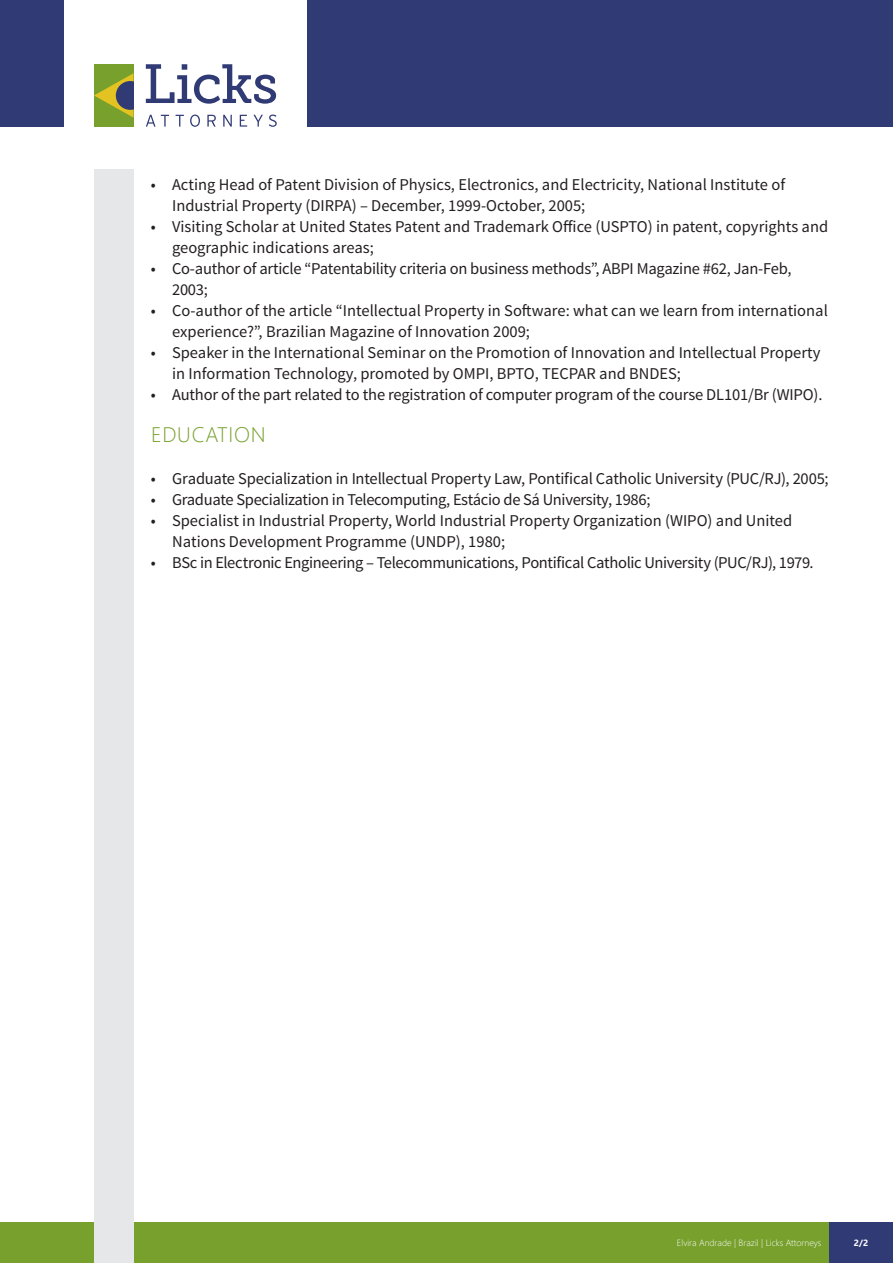
<style>
.page{position:relative;width:893px;height:1263px;background:#fff}
.page>*{position:absolute;margin:0;border:0;box-sizing:border-box;transform-origin:0 0}
.t1{font:300 21px "Segoe UI";letter-spacing:.035em;color:#77a02d}
.t2{font:16.5px/21px "Source Sans Pro";color:#231f20}
.t3{font:16.5px "Source Sans Pro";letter-spacing:-.025em;color:#231f20}
.t4{font:16.5px "Source Sans Pro";letter-spacing:-.02em;color:#231f20}
.t5{font:300 9px "Segoe UI";color:#fff}
.t6{font:700 9px "Segoe UI";color:#fff}
</style>
<div class="page">
<div style="left:0;top:1222px;width:893px;height:41px;background:#77a02d"></div>
<div style="left:829px;top:1222px;width:64px;height:41px;background:#303a74"></div>
<div style="left:0;top:0;width:64px;height:127px;background:#303a74"></div>
<div style="left:307px;top:0;width:586px;height:127px;background:#303a74"></div>
<svg style="left:146px;top:115px;width:23px;height:12px"></svg>
<svg style="left:176px;top:115px;width:8px;height:12px"></svg>
<svg style="left:190px;top:115px;width:10px;height:12px"></svg>
<svg style="left:207px;top:115px;width:9px;height:12px"></svg>
<svg style="left:223px;top:115px;width:9px;height:12px"></svg>
<svg style="left:240px;top:115px;width:7px;height:12px"></svg>
<svg style="left:253px;top:115px;width:10px;height:12px"></svg>
<svg style="left:269px;top:115px;width:8px;height:12px"></svg>
<svg style="left:146px;top:64px;width:130px;height:40px"></svg>
<div style="left:94px;top:64px;width:39px;height:63px;background:#77a02d"></div>
<svg style="left:94px;top:73px;width:39px;height:45px"></svg>
<div style="left:94px;top:169px;width:40px;height:1094px;background:#e6e7e9"></div>
<p class="t2" style="left:172px;top:174px;width:615px;text-indent:-21px">• Acting Head of Patent Division of Physics, Electronics, and Electricity, National Institute of<br>Industrial Property (DIRPA) – December, 1999-October, 2005;</p>
<p class="t2" style="left:172px;top:216px;width:658px;text-indent:-21px">• Visiting Scholar at United States Patent and Trademark Office (USPTO) in patent, copyrights and geographic indications areas;</p>
<p class="t2" style="left:172px;top:258px;width:621px;text-indent:-21px">• Co-author of article “Patentability criteria on business methods”, ABPI Magazine #62, Jan-Feb,<br>2003;</p>
<p class="t2" style="left:172px;top:300px;width:657px;text-indent:-21px">• Co-author of the article “Intellectual Property in Software: what can we learn from international experience?”, Brazilian Magazine of Innovation 2009;</p>
<p class="t2" style="left:172px;top:342px;width:650px;text-indent:-21px">• Speaker in the International Seminar on the Promotion of Innovation and Intellectual Property in Information Technology, promoted by OMPI, BPTO, TECPAR and BNDES;</p>
<p class="t2" style="left:151px;top:384px;width:673px">• Author of the part related to the registration of computer program of the course DL101/Br (WIPO).</p>
<p class="t1" style="left:151px;top:415px;width:116px">EDUCATION</p>
<p class="t2" style="left:151px;top:468px;width:679px">• Graduate Specialization in Intellectual Property Law, Pontifical Catholic University (PUC/RJ), 2005;</p>
<p class="t4" style="left:151px;top:489px;width:501px">• Graduate Specialization in Telecomputing, Estácio de Sá University, 1986;</p>
<p class="t2" style="left:172px;top:510px;width:622px;text-indent:-21px">• Specialist in Industrial Property, World Industrial Property Organization (WIPO) and United<br>Nations Development Programme (UNDP), 1980;</p>
<p class="t3" style="left:151px;top:552px;width:664px">• BSc in Electronic Engineering – Telecommunications, Pontifical Catholic University (PUC/RJ), 1979.</p>
<p class="t5" style="left:677px;top:1234px;width:146px">Elvira Andrade | Brazil | Licks Attorneys</p>
<p class="t6" style="left:854px;top:1234px;width:16px">2/2</p>
</div>
